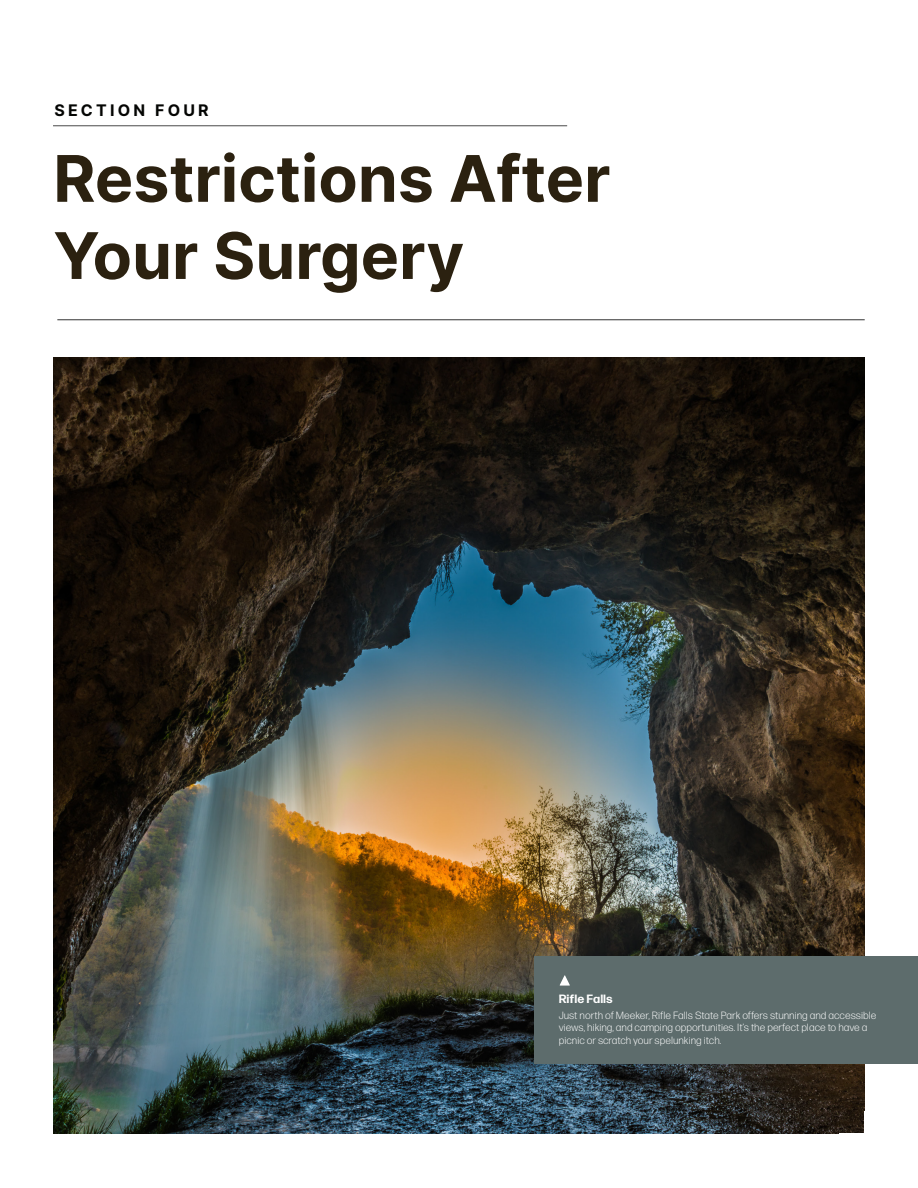
<style>
.page{position:relative;width:918px;height:1188px;background:#fff}
.page>*{position:absolute;margin:0;border:0;box-sizing:border-box;transform-origin:0 0}
.t1{font:64.35px/77.1px "Inter";color:#2b2110}
.t2{font:15.9px "Inter";letter-spacing:.2em;color:#040503}
.t3{font:700 12px "Forma DJR Micro";color:#fff}
.t4{font:300 10.5px/12.6px "Forma DJR Micro";color:#fff}
</style>
<div class="page">
<img style="left:53px;top:358px;width:812px;height:776px">
<div style="left:534px;top:956px;width:384px;height:108px;background:#5d6c6c"></div>
<svg style="left:560px;top:975px;width:10px;height:11px"></svg>
<hr style="left:57px;top:319px;width:808px;height:1px;background:#494949">
<hr style="left:53px;top:125px;width:514px;height:1px;background:#494949">
<h2 class="t2" style="left:54px;top:98px;width:156px">SECTION FOUR</h2>
<h1 class="t1" style="left:53px;top:138px;width:559px">Restrictions After<br>Your Surgery</h1>
<p class="t3" style="left:559px;top:991px;width:56px">Rifle Falls</p>
<p class="t4" style="left:559px;top:1008px;width:319px">Just north of Meeker, Rifle Falls State Park offers stunning and accessible views, hiking, and camping opportunities. It’s the perfect place to have a picnic or scratch your spelunking itch.</p>
</div>
